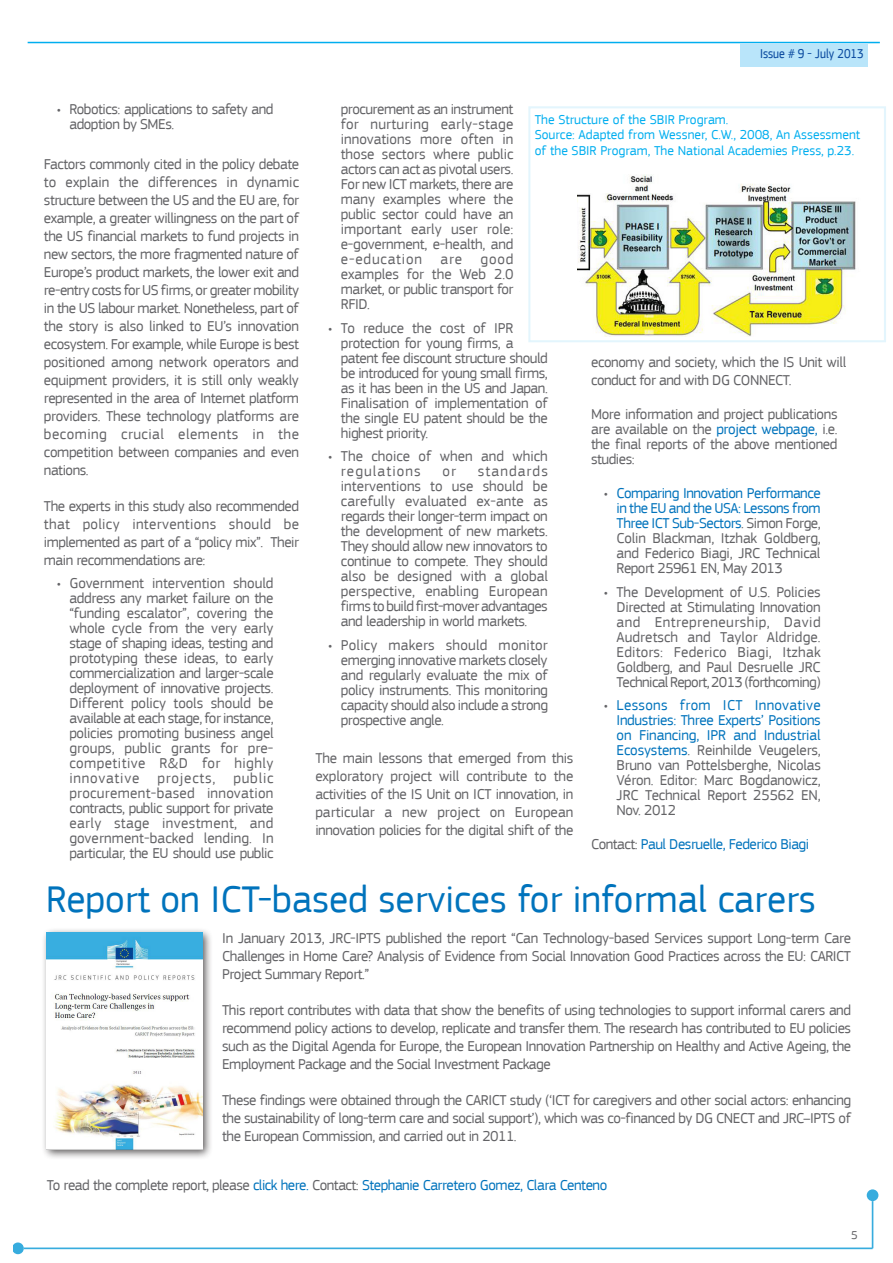
<style>
.page{position:relative;width:893px;height:1263px;background:#fff}
.page>*{position:absolute;margin:0;border:0;box-sizing:border-box;transform-origin:0 0}
.Body_Title_1{font:39px "EC Square Sans Pro";color:#0073bc}
.body{font:15px/15px "EC Square Sans Pro";letter-spacing:-.03em;color:#636366;text-align:justify}
.body_pie_pagina{font:15px "EC Square Sans Pro";letter-spacing:-.03em;color:#0073bc}
.body_pie_pagina-2{font:15px/15px "EC Square Sans Pro";letter-spacing:-.02em;color:#636366;text-align:justify}
.body-2{font:15px/15px "EC Square Sans Pro";color:#636366}
.texto_de_gráficos{font:13.5px/15px "EC Square Sans Pro";color:#00aeef}
.t1{font:13.5px "EC Square Sans Cond Pro";color:#0d4da1}
.t2{font:12px "EC Square Sans Pro";color:#636366}
.s1{color:#0073bc}
.s2{color:#636366}
</style>
<div class="page">
<hr style="left:28px;top:42px;width:852px;height:1px;background:#00aeef">
<hr style="left:872px;top:1201px;width:1px;height:47px;background:#37acde">
<div style="left:867px;top:1189px;width:11px;height:12px;background:#37acde;border-radius:50%"></div>
<svg style="left:13px;top:1242px;width:11px;height:12px"></svg>
<hr style="left:24px;top:1247px;width:849px;height:2px;background:#37acde">
<div style="left:41px;top:927px;width:173px;height:233px;background:#231f20;opacity:.75"></div>
<img style="left:46px;top:932px;width:156px;height:217px">
<div style="left:740px;top:44px;width:128px;height:23px;background:#b9e5fa"></div>
<img style="left:577px;top:174px;width:279px;height:163px">
<p class="t1" style="left:760px;top:46px;width:105px">Issue # 9 - July 2013</p>
<p class="body" style="left:69px;top:102px;width:206px;text-indent:-13px">• Robotics: applications to safety and adoption by SMEs.</p>
<p class="body" style="left:44px;top:155px;width:257px;line-height:18px">Factors commonly cited in the policy debate to explain the differences in dynamic structure between the US and the EU are, for example, a greater willingness on the part of the US financial markets to fund projects in new sectors, the more fragmented nature of Europe’s product markets, the lower exit and re-entry costs for US firms, or greater mobility in the US labour market. Nonetheless, part of the story is also linked to EU’s innovation ecosystem. For example, while Europe is best positioned among network operators and equipment providers, it is still only weakly represented in the area of Internet platform providers. These technology platforms are becoming crucial elements in the competition between companies and even nations.</p>
<p class="body" style="left:44px;top:497px;width:257px;line-height:18px">The experts in this study also recommended that policy interventions should be implemented as part of a “policy mix”. Their main recommendations are:</p>
<p class="body" style="left:69px;top:576px;width:206px;text-indent:-13px">• Government intervention should address any market failure on the “funding escalator”, covering the whole cycle from the very early stage of shaping ideas, testing and prototyping these ideas, to early commercialization and larger-scale deployment of innovative projects.<br>Different policy tools should be available at each stage, for instance, policies promoting business angel groups, public grants for pre&shy;competitive R&amp;D for highly innovative projects, public procurement-based innovation contracts, public support for private early stage investment, and government-backed lending. In particular, the EU should use public</p>
<p class="body" style="left:341px;top:102px;width:174px">procurement as an instrument for nurturing early-stage innovations more often in those sectors where public actors can act as pivotal users.<br>For new ICT markets, there are many examples where the public sector could have an important early user role: e-government, e-health, and e-education are good examples for the Web 2.0 market, or public transport for RFID.</p>
<p class="body" style="left:341px;top:321px;width:208px;text-align:left;text-indent:-13px">• To reduce the cost of IPR protection for young firms, a patent fee discount structure should be introduced for young small firms, as it has been in the US and Japan.<br>Finalisation of implementation of the single EU patent should be the highest priority.</p>
<p class="body-2" style="left:341px;top:449px;width:208px;text-indent:-13px">• The choice of when and which regulations</p>
<p class="texto_de_gráficos" style="left:535px;top:112px;width:327px">The Structure of the SBIR Program.<br>Source: Adapted from Wessner, C.W., 2008, An Assessment</p>
<p class="texto_de_gráficos" style="left:535px;top:143px;width:321px">of the SBIR Program, The National Academies Press, p.23.</p>
<p class="body" style="left:591px;top:353px;width:257px;line-height:18px">economy and society, which the IS Unit will conduct for and with DG CONNECT.</p>
<p class="body_pie_pagina-2" style="left:591px;top:406px;width:248px">More information and project publications are available on the <span class="s1">project webpage,</span> i.e. the final reports of the above mentioned studies:</p>
<p class="body" style="left:617px;top:486px;width:206px;text-indent:-13px">• <span class="s1">Comparing Innovation Performance in the EU and the USA: Lessons from Three ICT Sub-Sectors</span>. Simon Forge, Colin Blackman, Itzhak Goldberg, and Federico Biagi, JRC Technical Report 25961 EN, May 2013</p>
<p class="body" style="left:617px;top:584px;width:206px;text-indent:-13px">• The Development of U.S. Policies Directed at Stimulating Innovation and Entrepreneurship, David Audretsch and Taylor Aldridge.<br>Editors: Federico Biagi, Itzhak Goldberg, and Paul Desruelle JRC Technical Report, 2013 (forthcoming)</p>
<p class="body" style="left:617px;top:698px;width:206px;text-indent:-13px">• <span class="s1">Lessons from ICT Innovative Industries: Three Experts’ Positions on Financing, IPR and Industrial Ecosystems</span>. Reinhilde Veugelers, Bruno van Pottelsberghe, Nicolas Véron. Editor: Marc Bogdanowicz, JRC Technical Report 25562 EN, Nov. 2012</p>
<p class="body_pie_pagina" style="left:591px;top:836px;width:220px"><span class="s2">Contact:</span> Paul Desruelle, Federico Biagi</p>
<p class="Body_Title_1" style="left:46px;top:877px;width:771px">Report on ICT-based services for informal carers</p>
<p class="body" style="left:222px;top:929px;width:630px;line-height:18px">In January 2013, JRC-IPTS published the report “Can Technology-based Services support Long-term Care Challenges in Home Care? Analysis of Evidence from Social Innovation Good Practices across the EU: CARICT Project Summary Report.”</p>
<p class="body" style="left:222px;top:1001px;width:630px;line-height:18px">This report contributes with data that show the benefits of using technologies to support informal carers and recommend policy actions to develop, replicate and transfer them. The research has contributed to EU policies such as the Digital Agenda for Europe, the European Innovation Partnership on Healthy and Active Ageing, the Employment Package and the Social Investment Package</p>
<p class="body" style="left:222px;top:1091px;width:631px;line-height:18px">These findings were obtained through the CARICT study (‘ICT for caregivers and other social actors: enhancing the sustainability of long-term care and social support’), which was co-financed by DG CNECT and JRC–IPTS of the European Commission, and carried out in 2011.</p>
<p class="body_pie_pagina" style="left:47px;top:1176px;width:562px"><span class="s2">To read the complete report, please</span> click here. <span class="s2">Contact:</span> Stephanie Carretero Gomez, Clara Centeno</p>
<p class="body" style="left:341px;top:464px;width:209px;text-indent:137px">standards interventions to use should be carefully evaluated ex-ante as regards their longer-term impact on the development of new markets.<br>They should allow new innovators to continue to compete. They should also be designed with a global perspective, enabling European firms to build first-mover advantages and leadership in world markets.</p>
<p class="body" style="left:341px;top:638px;width:209px;text-indent:-13px">• Policy makers should monitor emerging innovative markets closely and regularly evaluate the mix of policy instruments. This monitoring capacity should also include a strong prospective angle.</p>
<p class="body" style="left:315px;top:749px;width:260px;line-height:18px">The main lessons that emerged from this exploratory project will contribute to the activities of the IS Unit on ICT innovation, in particular a new project on European innovation policies for the digital shift of the</p>
<p class="body" style="left:443px;top:464px;width:15px">or</p>
<p class="t2" style="left:851px;top:1228px;width:8px">5</p>
</div>
